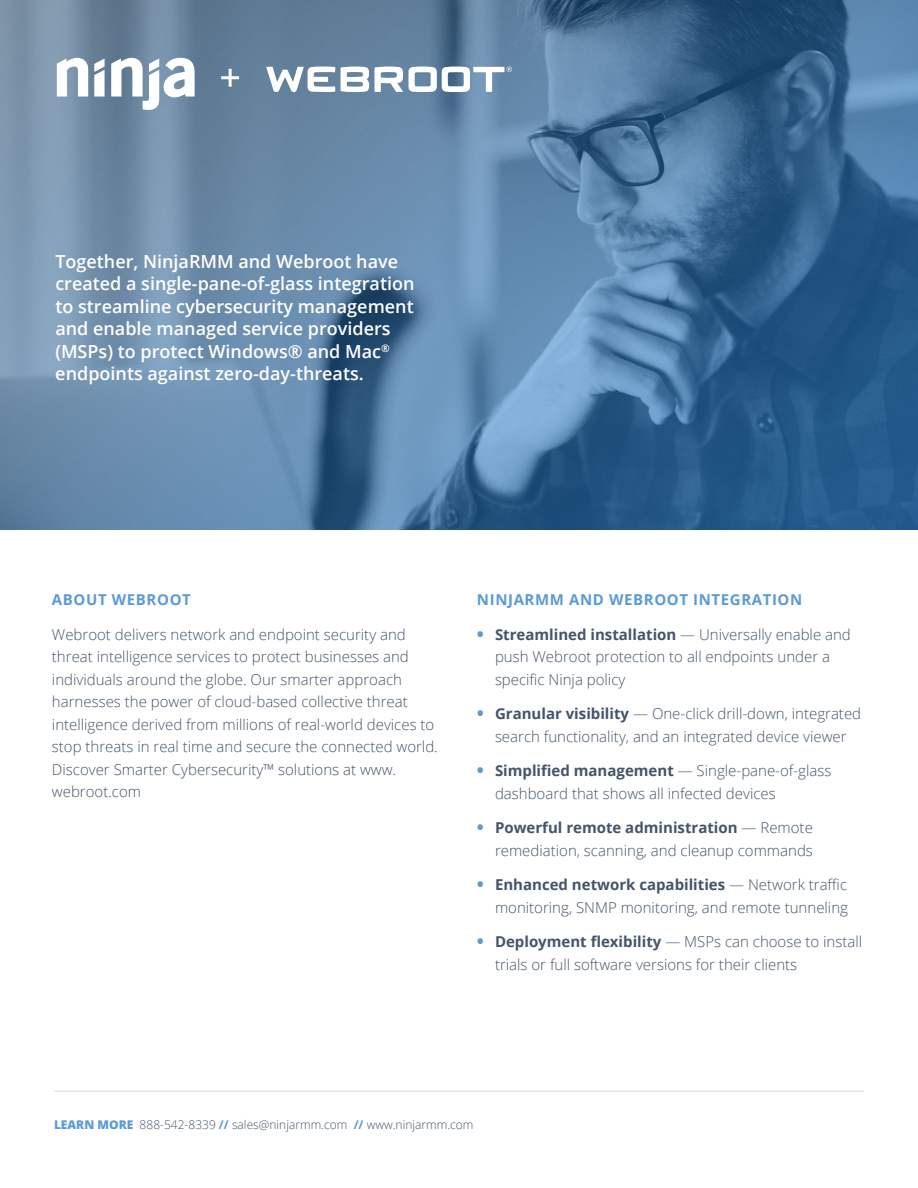
<style>
.page{position:relative;width:918px;height:1188px;background:#fff}
.page>*{position:absolute;margin:0;border:0;box-sizing:border-box;transform-origin:0 0}
.t1{font:600 18px/22.5px "Open Sans";color:#fff}
.t2{font:300 15px/22.5px "Open Sans";color:#44546a}
.t3{font:700 15px "Open Sans";letter-spacing:.04em;color:#5b9bd5}
.t4{font:300 12px "Open Sans";color:#44546a}
.s1{font-weight:800;font-size:16.5px;color:#5b9bd5}
.s2{font-weight:700}
.s3{font-weight:800;color:#5b9bd5}
.s4{font-weight:700;color:#5b9bd5}
</style>
<div class="page">
<hr style="left:54px;top:1090px;width:810px;height:2px;background:#e4e5e6">
<img style="left:0;top:0;width:918px;height:529px">
<svg style="left:57px;top:58px;width:31px;height:39px"></svg>
<svg style="left:111px;top:57px;width:84px;height:53px"></svg>
<svg style="left:94px;top:59px;width:11px;height:38px"></svg>
<hr style="left:229px;top:69px;width:3px;height:18px;background:#fff">
<hr style="left:221px;top:76px;width:18px;height:3px;background:#fff">
<svg style="left:266px;top:67px;width:69px;height:26px"></svg>
<svg style="left:341px;top:67px;width:171px;height:25px"></svg>
<p class="t1" style="left:55px;top:250px;width:361px">Together, NinjaRMM and Webroot have created a single-pane-of-glass integration to streamline cybersecurity management and enable managed service providers (MSPs) to protect Windows® and Mac<sup>® </sup>endpoints against zero-day-threats.</p>
<p class="t3" style="left:52px;top:589px;width:140px">ABOUT WEBROOT</p>
<p class="t2" style="left:52px;top:623px;width:387px">Webroot delivers network and endpoint security and threat intelligence services to protect businesses and individuals around the globe. Our smarter approach harnesses the power of cloud-based collective threat intelligence derived from millions of real-world devices to stop threats in real time and secure the connected world.<br>Discover Smarter Cybersecurity™ solutions at www. webroot.com</p>
<p class="t3" style="left:477px;top:589px;width:327px">NINJARMM AND WEBROOT INTEGRATION</p>
<p class="t2" style="left:495px;top:623px;width:357px;text-indent:-18px"><span class="s1">•</span> <span class="s2">Streamlined installation</span> — Universally enable and push Webroot protection to all endpoints under a specific Ninja policy</p>
<p class="t2" style="left:477px;top:702px;width:386px;text-align:center"><span class="s1">•</span> <span class="s2">Granular visibility</span> — One-click drill-down, integrated search functionality, and an integrated device viewer</p>
<p class="t2" style="left:495px;top:759px;width:338px;text-indent:-18px"><span class="s1">•</span> <span class="s2">Simplified management</span> — Single-pane-of-glass dashboard that shows all infected devices</p>
<p class="t2" style="left:477px;top:816px;width:337px;text-align:right"><span class="s1">•</span> <span class="s2">Powerful remote administration</span> — Remote remediation, scanning, and cleanup commands</p>
<p class="t2" style="left:477px;top:873px;width:373px;text-align:right"><span class="s1">•</span> <span class="s2">Enhanced network capabilities</span> — Network traffic monitoring, SNMP monitoring, and remote tunneling</p>
<p class="t2" style="left:495px;top:930px;width:369px;text-indent:-18px"><span class="s1">•</span> <span class="s2">Deployment flexibility</span> — MSPs can choose to install trials or full software versions for their clients</p>
<p class="t4" style="left:54px;top:1117px;width:421px"><span class="s3">LEARN MORE</span> 888-542-8339 <span class="s4">//</span> sales@ninjarmm.com <span class="s4">//</span> www.ninjarmm.com</p>
</div>
